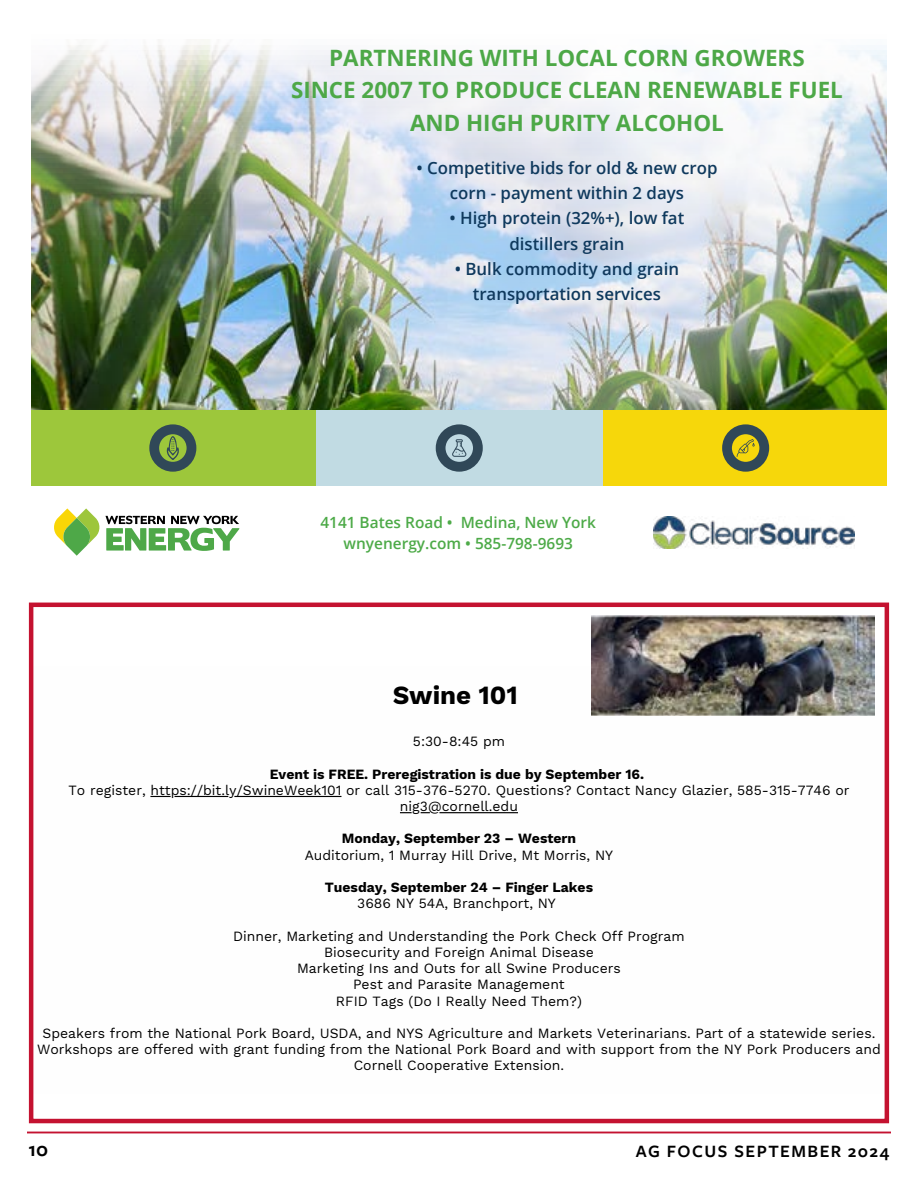
<style>
.page{position:relative;width:918px;height:1188px;background:#fff}
.page>*{position:absolute;margin:0;border:0;box-sizing:border-box;transform-origin:0 0}
.t1{font:700 25.8px "Work Sans";color:#000}
.t2{font:700 22.5px/32.4px "Open Sans";color:#4da847;text-align:center}
.t3{font:600 21px "Freight Sans Pro";color:#000}
.t4{font:600 18px "Freight Sans Pro";letter-spacing:.08em;color:#000}
.t5{font:600 16.95px/25.3px "Open Sans";color:#0f395d;text-align:center}
.t6{font:600 15.45px/21.1px "Open Sans";color:#4daa48;text-align:center}
.t7{font:13.95px/16.2px "Work Sans";color:#000;text-align:center}
.t8{font:700 13.95px "Work Sans";color:#000}
</style>
<div class="page">
<hr style="left:27px;top:1132px;width:864px;height:1px;background:#c41230">
<img style="left:31px;top:39px;width:856px;height:371px">
<img style="left:654px;top:516px;width:200px;height:32px">
<svg style="left:54px;top:508px;width:185px;height:48px"></svg>
<img style="left:287px;top:39px;width:566px;height:371px">
<div style="left:602px;top:410px;width:285px;height:76px;background:#f6d70b"></div>
<svg style="left:737px;top:439px;width:18px;height:18px"></svg>
<div style="left:722px;top:424px;width:47px;height:48px;border:10px solid #304858;border-radius:50%"></div>
<div style="left:316px;top:410px;width:286px;height:76px;background:#c1dbe3"></div>
<svg style="left:452px;top:439px;width:14px;height:18px"></svg>
<div style="left:436px;top:424px;width:47px;height:48px;border:10px solid #304858;border-radius:50%"></div>
<div style="left:31px;top:410px;width:285px;height:76px;background:#9dc73b"></div>
<svg style="left:167px;top:436px;width:12px;height:24px"></svg>
<div style="left:149px;top:424px;width:47px;height:48px;border:10px solid #304858;border-radius:50%"></div>
<hr style="left:234px;top:796px;width:107px;height:1px;background:#000">
<hr style="left:175px;top:796px;width:53px;height:1px;background:#000">
<svg style="left:150px;top:796px;width:21px;height:1px"></svg>
<hr style="left:439px;top:812px;width:79px;height:1px;background:#000">
<svg style="left:400px;top:812px;width:12px;height:1px"></svg>
<div style="left:29px;top:603px;width:860px;height:520px;border:4px solid #c41230"></div>
<img style="left:591px;top:616px;width:283px;height:99px">
<h2 class="t2" style="left:291px;top:41px;width:553px">PARTNERING WITH LOCAL CORN GROWERS<br>SINCE 2007 TO PRODUCE CLEAN RENEWABLE FUEL<br>AND HIGH PURITY ALCOHOL</h2>
<p class="t5" style="left:416px;top:154px;width:303px">• Competitive bids for old &amp; new crop corn - payment within 2 days</p>
<p class="t5" style="left:450px;top:205px;width:236px">• High protein (32%+), low fat distillers grain</p>
<p class="t5" style="left:455px;top:256px;width:226px">• Bulk commodity and grain transportation services</p>
<p class="t6" style="left:320px;top:511px;width:277px">4141 Bates Road • Medina, New York wnyenergy.com • 585-798-9693</p>
<h1 class="t1" style="left:393px;top:681px;width:127px">Swine 101</h1>
<p class="t7" style="left:413px;top:734px;width:94px">5:30-8:45 pm</p>
<p class="t8" style="left:270px;top:766px;width:376px">Event is FREE. Preregistration is due by September 16.</p>
<p class="t7" style="left:68px;top:783px;width:783px">To register, https://bit.ly/SwineWeek101 or call 315-376-5270. Questions? Contact Nancy Glazier, 585-315-7746 or nig3@cornell.edu</p>
<p class="t8" style="left:342px;top:831px;width:236px">Monday, September 23 – Western</p>
<p class="t7" style="left:305px;top:847px;width:310px">Auditorium, 1 Murray Hill Drive, Mt Morris, NY</p>
<p class="t8" style="left:325px;top:879px;width:270px">Tuesday, September 24 – Finger Lakes</p>
<p class="t7" style="left:357px;top:896px;width:200px">3686 NY 54A, Branchport, NY</p>
<p class="t7" style="left:233px;top:929px;width:453px">Dinner, Marketing and Understanding the Pork Check Off Program Biosecurity and Foreign Animal Disease<br>Marketing Ins and Outs for all Swine Producers<br>Pest and Parasite Management<br>RFID Tags (Do I Really Need Them?)</p>
<p class="t7" style="left:37px;top:1026px;width:845px">Speakers from the National Pork Board, USDA, and NYS Agriculture and Markets Veterinarians. Part of a statewide series.<br>Workshops are offered with grant funding from the National Pork Board and with support from the NY Pork Producers and<br>Cornell Cooperative Extension.</p>
<h3 class="t3" style="left:28px;top:1135px;width:21px">10</h3>
<p class="t4" style="left:636px;top:1139px;width:255px">AG FOCUS SEPTEMBER 2024</p>
</div>
